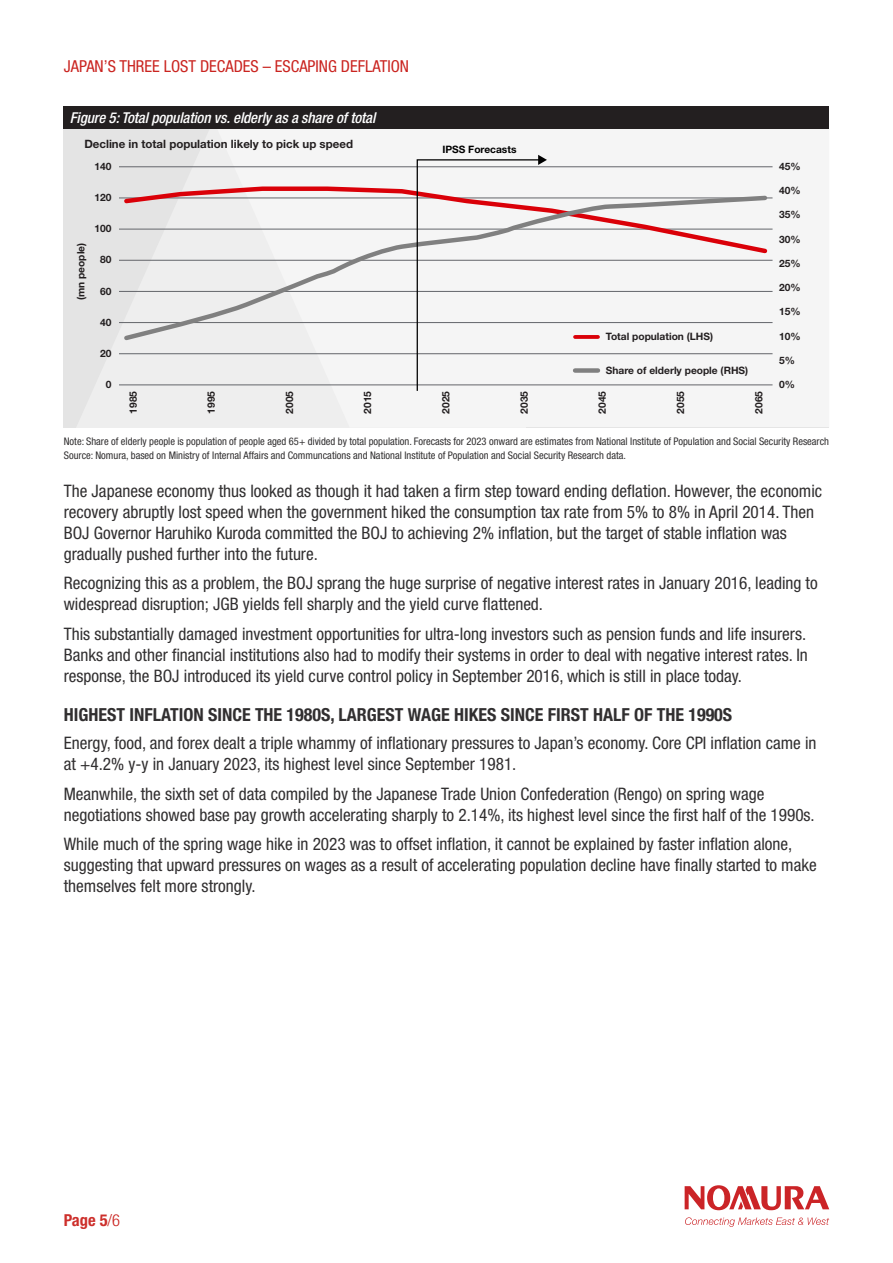
<style>
.page{position:relative;width:893px;height:1263px;background:#fff}
.page>*{position:absolute;margin:0;border:0;box-sizing:border-box;transform-origin:0 0}
.Heading{font:700 condensed 18px "Helvetica Neue LT Std";color:#312f30}
.Text{font:condensed 17.25px/21px "Helvetica Neue LT Std";color:#312f30}
.Disclaimer{font:condensed 16.5px "Helvetica Neue LT Std";color:#ca2420}
.Text-2{font:700 condensed 16.5px "Helvetica Neue LT Std";color:#cd2f2b}
.Figure_Text{font:italic 500 condensed 15px "Helvetica Neue LT Std";letter-spacing:-.01em;color:#fff}
.t1{font:700 11.55px "Helvetica Neue LT Std";color:#231f20}
.Disclaimer-2{font:condensed 10.5px/13.5px "Helvetica Neue LT Std";color:#312f30}
.t2{font:700 10.2px "Helvetica Neue LT Std";color:#231f20}
.t3{font:700 10.2px "Helvetica Neue LT Std";color:#000}
.t4{font:6.75px "Helvetica Neue LT Std";color:#231f20}
.s1{font-weight:300;color:#ca2420}
</style>
<div class="page">
<svg style="left:685px;top:1185px;width:144px;height:25px"></svg>
<svg style="left:685px;top:1217px;width:144px;height:10px"></svg>
<div style="left:64px;top:106px;width:765px;height:23px;background:#231f20"></div>
<div style="left:237px;top:129px;width:592px;height:299px;background:#f5f5f5"></div>
<svg style="left:64px;top:129px;width:173px;height:299px;background:#e7e7e7"></svg>
<hr style="left:119px;top:385px;width:653px;height:1px;background:#63656a">
<hr style="left:119px;top:322px;width:653px;height:1px;background:#63656a">
<hr style="left:119px;top:353px;width:653px;height:1px;background:#63656a">
<hr style="left:119px;top:291px;width:653px;height:1px;background:#63656a">
<hr style="left:119px;top:260px;width:653px;height:1px;background:#63656a">
<hr style="left:119px;top:229px;width:653px;height:1px;background:#63656a">
<hr style="left:119px;top:198px;width:653px;height:1px;background:#63656a">
<hr style="left:119px;top:167px;width:653px;height:1px;background:#63656a">
<div style="left:575px;top:368px;width:23px;height:5px;background:#808080"></div>
<svg style="left:121px;top:184px;width:649px;height:72px"></svg>
<svg style="left:121px;top:193px;width:648px;height:150px"></svg>
<svg style="left:416px;top:155px;width:131px;height:237px"></svg>
<p class="Disclaimer" style="left:64px;top:57px;width:347px">JAPAN’S THREE LOST DECADES – ESCAPING DEFLATION</p>
<p class="Figure_Text" style="left:70px;top:109px;width:307px">Figure 5: Total population vs. elderly as a share of total</p>
<p class="t1" style="left:84px;top:137px;width:270px">Decline in total population likely to pick up speed</p>
<p class="t2" style="left:95px;top:160px;width:19px">140</p>
<p class="t2" style="left:74px;top:300px;width:59px;rotate:-90deg">(mn people)</p>
<p class="t2" style="left:95px;top:191px;width:19px">120</p>
<p class="t2" style="left:95px;top:222px;width:19px">100</p>
<p class="t2" style="left:100px;top:253px;width:13px">80</p>
<p class="t2" style="left:100px;top:285px;width:13px">60</p>
<p class="t2" style="left:100px;top:316px;width:13px">40</p>
<p class="t2" style="left:100px;top:347px;width:13px">20</p>
<p class="t2" style="left:106px;top:378px;width:7px">0</p>
<p class="t3" style="left:442px;top:143px;width:76px">IPSS Forecasts</p>
<p class="t2" style="left:606px;top:330px;width:109px">Total population (LHS)</p>
<p class="t2" style="left:606px;top:364px;width:144px">Share of elderly people (RHS)</p>
<p class="t2" style="left:127px;top:414px;width:24px;rotate:-90deg">1985</p>
<p class="t2" style="left:205px;top:414px;width:24px;rotate:-90deg">1995</p>
<p class="t2" style="left:283px;top:414px;width:24px;rotate:-90deg">2005</p>
<p class="t2" style="left:361px;top:414px;width:24px;rotate:-90deg">2015</p>
<p class="t2" style="left:440px;top:414px;width:24px;rotate:-90deg">2025</p>
<p class="t2" style="left:518px;top:414px;width:24px;rotate:-90deg">2035</p>
<p class="t2" style="left:596px;top:414px;width:24px;rotate:-90deg">2045</p>
<p class="t2" style="left:674px;top:414px;width:24px;rotate:-90deg">2055</p>
<p class="t2" style="left:752px;top:414px;width:24px;rotate:-90deg">2065</p>
<p class="t2" style="left:779px;top:160px;width:23px">45%</p>
<p class="t2" style="left:779px;top:184px;width:23px">40%</p>
<p class="t2" style="left:779px;top:208px;width:23px">35%</p>
<p class="t2" style="left:779px;top:233px;width:23px">30%</p>
<p class="t2" style="left:779px;top:257px;width:23px">25%</p>
<p class="t2" style="left:779px;top:281px;width:23px">20%</p>
<p class="t2" style="left:779px;top:305px;width:23px">15%</p>
<p class="t2" style="left:779px;top:330px;width:23px">10%</p>
<p class="t2" style="left:779px;top:354px;width:17px">5%</p>
<p class="t2" style="left:779px;top:378px;width:17px">0%</p>
<p class="t4" style="left:82px;top:435px;width:438px">Source: Nomura, based on Ministry of Internal Affairs and Communcations and National Institute of Population and Social Security Research data.</p>
<p class="t4" style="left:698px;top:435px;width:113px">© 2023 Nomura. All Rights Reserved.</p>
<p class="Disclaimer-2" style="left:64px;top:435px;width:767px">Note: Share of elderly people is population of people aged 65+ divided by total population. Forecasts for 2023 onward are estimates from National Institute of Population and Social Security Research<br>Source: Nomura, based on Ministry of Internal Affairs and Communcations and National Institute of Population and Social Security Research data.</p>
<p class="Text" style="left:64px;top:480px;width:760px">The Japanese economy thus looked as though it had taken a firm step toward ending deflation. However, the economic recovery abruptly lost speed when the government hiked the consumption tax rate from 5% to 8% in April 2014. Then BOJ Governor Haruhiko Kuroda committed the BOJ to achieving 2% inflation, but the target of stable inflation was gradually pushed further into the future.</p>
<p class="Text" style="left:64px;top:573px;width:755px">Recognizing this as a problem, the BOJ sprang the huge surprise of negative interest rates in January 2016, leading to widespread disruption; JGB yields fell sharply and the yield curve flattened.</p>
<p class="Text" style="left:64px;top:623px;width:746px;text-align:justify">This substantially damaged investment opportunities for ultra-long investors such as pension funds and life insurers.<br>Banks and other financial institutions also had to modify their systems in order to deal with negative interest rates. In response, the BOJ introduced its yield curve control policy in September 2016, which is still in place today.</p>
<p class="Heading" style="left:64px;top:703px;width:670px">HIGHEST INFLATION SINCE THE 1980S, LARGEST WAGE HIKES SINCE FIRST HALF OF THE 1990S</p>
<p class="Text" style="left:64px;top:732px;width:754px">Energy, food, and forex dealt a triple whammy of inflationary pressures to Japan’s economy. Core CPI inflation came in at +4.2% y-y in January 2023, its highest level since September 1981.</p>
<p class="Text" style="left:64px;top:783px;width:752px">Meanwhile, the sixth set of data compiled by the Japanese Trade Union Confederation (Rengo) on spring wage negotiations showed base pay growth accelerating sharply to 2.14%, its highest level since the first half of the 1990s.</p>
<p class="Text" style="left:64px;top:833px;width:754px">While much of the spring wage hike in 2023 was to offset inflation, it cannot be explained by faster inflation alone, suggesting that upward pressures on wages as a result of accelerating population decline have finally started to make themselves felt more strongly.</p>
<p class="Text-2" style="left:64px;top:1210px;width:58px">Page 5<span class="s1">/6</span></p>
</div>
